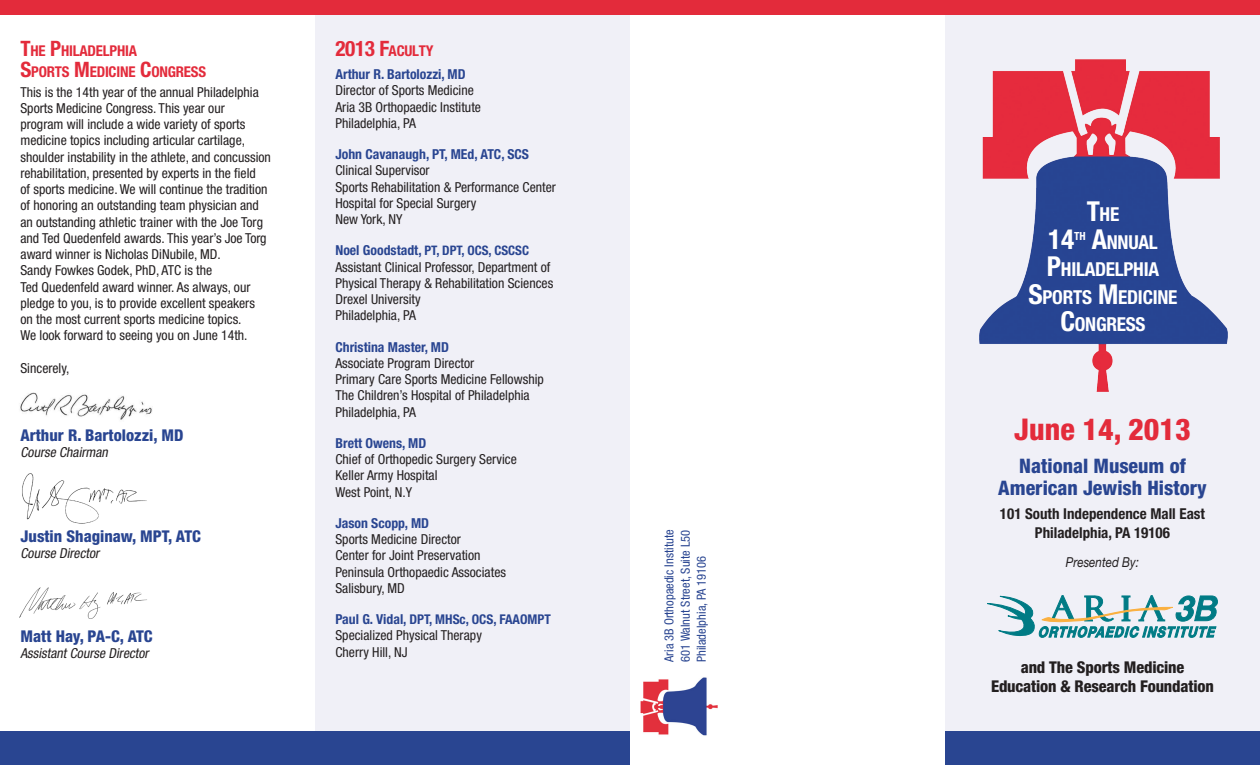
<style>
.page{position:relative;width:1260px;height:765px;background:#fff}
.page>*{position:absolute;margin:0;border:0;box-sizing:border-box;transform-origin:0 0}
.t1{font:800 condensed 30px "Helvetica Neue LT Std";color:#e32b3b}
.Subheads{font:700 condensed 27.5px "Helvetica Neue LT Std";color:#fff}
.t2{font:800 condensed 20px/21.2px "Helvetica Neue LT Std";color:#294591;text-align:center}
.Subheads-2{font:700 condensed 19.25px "Helvetica Neue LT Std";letter-spacing:-.015em;color:#fff}
.body{font:800 condensed 16.25px "Helvetica Neue LT Std";color:#294591}
.Subheads-3{font:800 condensed 16.25px/18.8px "Helvetica Neue LT Std";letter-spacing:-.01em;color:#231f20;text-align:center}
.t3{font:700 condensed 15px/18.8px "Helvetica Neue LT Std";color:#231f20;text-align:center}
.Subheads-4{font:700 condensed 14.88px/21.2px "Helvetica Neue LT Std";letter-spacing:-.015em;color:#e32b3b}
.body-2{font:condensed 13.75px/16.2px "Helvetica Neue LT Std";color:#231f20}
.body-3{font:italic condensed 13.75px "Helvetica Neue LT Std";color:#231f20}
.t4{font:italic 13.75px "Helvetica Neue LT Std";color:#231f20;scale:.85 1}
.body-4{font:700 condensed 13.5px "Helvetica Neue LT Std";color:#294591}
.body-5{font:700 condensed 13.12px "Helvetica Neue LT Std";color:#294591}
.body-6{font:condensed 12.5px/16.2px "Helvetica Neue LT Std";color:#294591;text-align:justify}
.Subheads-5{font:700 condensed 11.25px "Helvetica Neue LT Std";color:#fff}
.s1{font-size:21.25px}
.s2{font-weight:700;color:#294591}
.s3{font-size:13.75px}
.s4{font-size:27.5px}
</style>
<div class="page">
<div style="left:946px;top:6px;width:314px;height:753px;background:#f0f0f7"></div>
<div style="left:315px;top:0;width:315px;height:752px;background:#f0f0f7"></div>
<img style="left:20px;top:392px;width:133px;height:28px">
<img style="left:19px;top:587px;width:128px;height:32px">
<img style="left:22px;top:473px;width:125px;height:51px">
<img style="left:979px;top:60px;width:248px;height:331px">
<svg style="left:987px;top:595px;width:231px;height:43px"></svg>
<img style="left:640px;top:677px;width:78px;height:59px">
<div style="left:0;top:731px;width:630px;height:34px;background:#294591"></div>
<div style="left:0;top:0;width:1260px;height:14px;background:#e32b3b"></div>
<div style="left:945px;top:731px;width:315px;height:34px;background:#294591"></div>
<p class="Subheads-4" style="left:20px;top:40px;width:179px"><span class="s1">T</span>HE <span class="s1">P</span>HILADELPHIA<br><span class="s1">S</span>PORTS <span class="s1">M</span>EDICINE <span class="s1">C</span>ONGRESS</p>
<p class="body-2" style="left:20px;top:83px;width:252px">This is the 14th year of the annual Philadelphia Sports Medicine Congress. This year our program will include a wide variety of sports medicine topics including articular cartilage, shoulder instability in the athlete, and concussion rehabilitation, presented by experts in the field<br>of sports medicine. We will continue the tradition of honoring an outstanding team physician and an outstanding athletic trainer with the Joe Torg and Ted Quedenfeld awards. This year’s Joe Torg award winner is Nicholas DiNubile, MD.<br>Sandy Fowkes Godek, PhD, ATC is the<br>Ted Quedenfeld award winner. As always, our pledge to you, is to provide excellent speakers<br>on the most current sports medicine topics.<br>We look forward to seeing you on June 14th.</p>
<p class="body-2" style="left:20px;top:360px;width:51px">Sincerely,</p>
<p class="body" style="left:20px;top:425px;width:164px">Arthur R. Bartolozzi, MD</p>
<p class="body-3" style="left:20px;top:444px;width:92px">Course Chairman</p>
<p class="body" style="left:20px;top:526px;width:182px">Justin Shaginaw, MPT, ATC</p>
<p class="body-3" style="left:20px;top:545px;width:83px">Course Director</p>
<p class="body" style="left:20px;top:626px;width:134px">Matt Hay, PA-C, ATC</p>
<p class="body-3" style="left:20px;top:646px;width:133px">AssistantCourse Director</p>
<p class="Subheads-4" style="left:335px;top:40px;width:100px"><span class="s1">2013 F</span>ACULTY</p>
<p class="body-2" style="left:335px;top:66px;width:147px"><span class="s2">Arthur R. Bartolozzi, MD<br></span>Director of Sports Medicine<br>Aria 3B Orthopaedic Institute<br>Philadelphia, PA</p>
<p class="body-2" style="left:335px;top:146px;width:222px"><span class="s2">John Cavanaugh, PT, MEd, ATC, SCS<br></span>Clinical Supervisor<br>Sports Rehabilitation &amp; Performance Center<br>Hospital for Special Surgery<br>New York, NY</p>
<p class="body-5" style="left:335px;top:243px;width:195px"><span class="s3">Noel Goodstadt,</span> PT, DPT, OCS, CSCSC</p>
<p class="body-2" style="left:335px;top:258px;width:219px">Assistant Clinical Professor, Department of<br>Physical Therapy &amp; Rehabilitation Sciences<br>Drexel University<br>Philadelphia, PA</p>
<p class="body-2" style="left:335px;top:338px;width:210px"><span class="s2">Christina Master, MD<br></span>Associate Program Director<br>Primary Care Sports Medicine Fellowship<br>The Children’s Hospital of Philadelphia<br>Philadelphia, PA</p>
<p class="body-2" style="left:335px;top:435px;width:183px"><span class="s2">Brett Owens, MD<br></span>Chief of Orthopedic Surgery Service<br>Keller Army Hospital<br>West Point, N.Y</p>
<p class="body-2" style="left:335px;top:515px;width:172px"><span class="s2">Jason Scopp, MD<br></span>Sports Medicine Director<br>Center for Joint Preservation<br>Peninsula Orthopaedic Associates<br>Salisbury, MD</p>
<p class="body-4" style="left:335px;top:611px;width:217px"><span class="s3">Paul G. Vidal,</span> DPT, MHSc, OCS, FAAOMPT</p>
<p class="body-2" style="left:335px;top:627px;width:148px">Specialized Physical Therapy<br>Cherry Hill, NJ</p>
<p class="body-6" style="left:661px;top:662px;width:134px;rotate:-90deg">Aria 3B Orthopaedic Institute 601 Walnut Street, Suite L50<br>Philadelphia, PA 19106</p>
<p class="Subheads-2" style="left:1087px;top:203px;width:34px"><span class="s4">T</span>HE</p>
<p class="Subheads" style="left:1048px;top:222px;width:28px">14</p>
<p class="Subheads-5" style="left:1074px;top:229px;width:13px">TH</p>
<p class="Subheads-2" style="left:1092px;top:230px;width:68px"><span class="s4">A</span>NNUAL</p>
<p class="Subheads-2" style="left:1047px;top:258px;width:114px"><span class="s4">P</span>HILADELPHIA</p>
<p class="Subheads-2" style="left:1029px;top:285px;width:150px"><span class="s4">S</span>PORTS <span class="s4">M</span>EDICINE</p>
<p class="Subheads-2" style="left:1060px;top:313px;width:76px"><span class="s4">C</span>ONGRESS</p>
<p class="t1" style="left:1014px;top:410px;width:178px">June 14, 2013</p>
<p class="t2" style="left:998px;top:455px;width:210px">National Museum of<br>American Jewish History</p>
<p class="t3" style="left:1000px;top:504px;width:207px">101 South Independence Mall East<br>Philadelphia, PA 19106</p>
<p class="t4" style="left:1066px;top:553px;width:88px">Presented By:</p>
<p class="Subheads-3" style="left:991px;top:658px;width:224px">and The Sports Medicine<br>Education &amp; Research Foundation</p>
</div>
